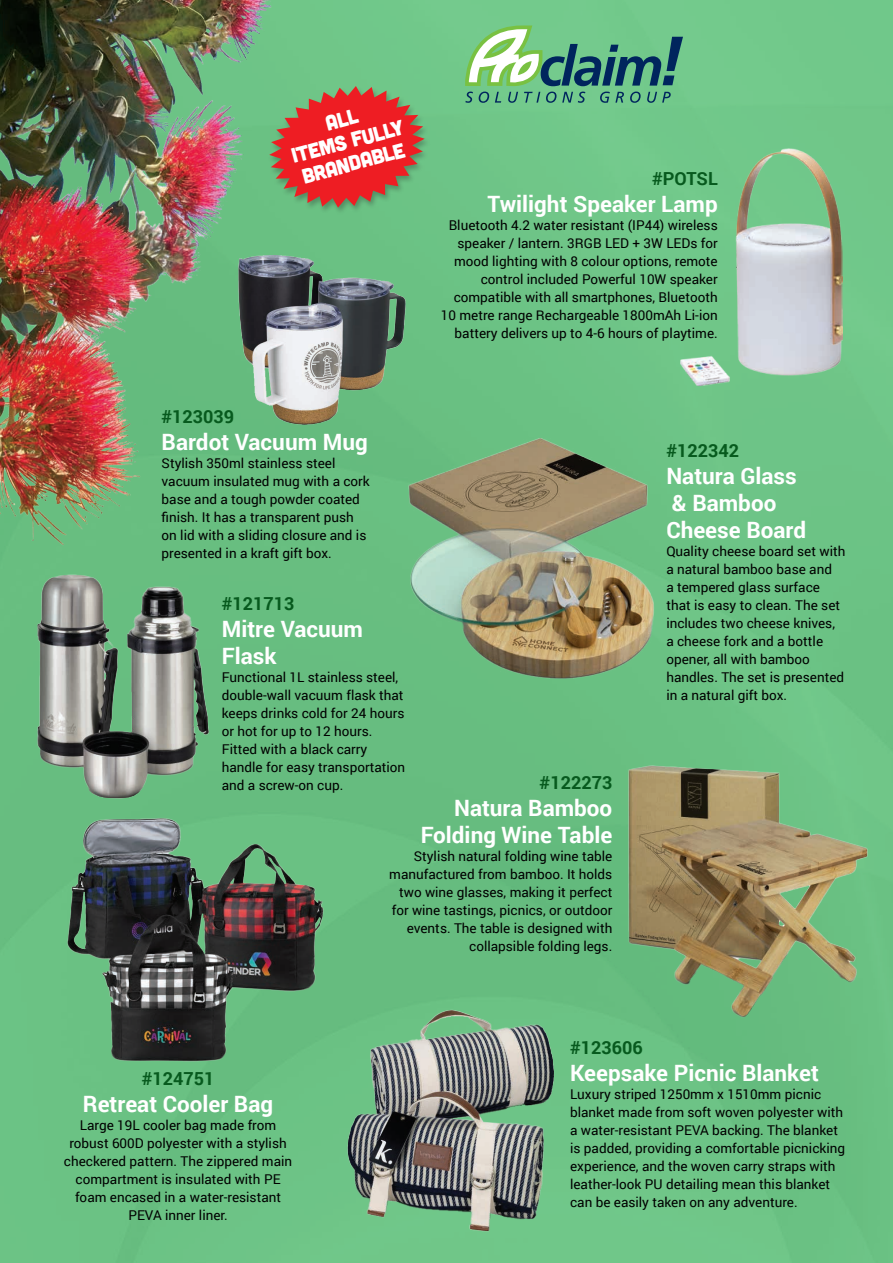
<style>
.page{position:relative;width:893px;height:1263px;background:#6bc284}
.page>*{position:absolute;margin:0;border:0;box-sizing:border-box;transform-origin:0 0}
.Product_Heading{font:700 22.5px/27px "Roboto";color:#fff}
.t1{font:21px/22.5px "Cubano";color:#fff;text-align:center}
.Product_Code{font:700 18px "Roboto";color:#075a1e}
.Product_Description{font:13.5px/18px "Roboto";color:#000}
</style>
<div class="page">
<img style="left:0;top:0;width:296px;height:553px">
<img style="left:37px;top:574px;width:172px;height:226px">
<img style="left:67px;top:817px;width:256px;height:245px">
<img style="left:347px;top:1009px;width:207px;height:223px">
<img style="left:238px;top:255px;width:167px;height:169px">
<img style="left:408px;top:438px;width:247px;height:241px">
<img style="left:628px;top:765px;width:240px;height:253px">
<img style="left:680px;top:149px;width:163px;height:237px">
<div style="left:267px;top:86px;width:164px;height:129px;background:#6bc385"></div>
<svg style="left:269px;top:86px;width:156px;height:122px"></svg>
<svg style="left:465px;top:26px;width:218px;height:60px;background:#70b08a"></svg>
<svg style="left:465px;top:92px;width:8px;height:11px"></svg>
<svg style="left:479px;top:92px;width:10px;height:11px"></svg>
<svg style="left:495px;top:92px;width:6px;height:11px"></svg>
<svg style="left:508px;top:92px;width:10px;height:11px"></svg>
<svg style="left:524px;top:92px;width:16px;height:11px"></svg>
<svg style="left:546px;top:92px;width:10px;height:11px"></svg>
<svg style="left:562px;top:92px;width:23px;height:11px"></svg>
<svg style="left:600px;top:92px;width:24px;height:11px"></svg>
<svg style="left:630px;top:92px;width:11px;height:11px"></svg>
<svg style="left:647px;top:92px;width:24px;height:11px"></svg>
<p class="t1" style="left:283px;top:123px;width:117px;rotate:-15deg">All<br>Items Fully<br>Brandable</p>
<p class="Product_Code" style="left:652px;top:166px;width:67px">#POTSL</p>
<p class="Product_Heading" style="left:487px;top:189px;width:232px">Twilight Speaker Lamp</p>
<p class="Product_Description" style="left:441px;top:215px;width:278px;text-align:right">Bluetooth 4.2 water resistant (IP44) wireless speaker / lantern. 3RGB LED + 3W LEDs for mood lighting with 8 colour options, remote control included Powerful 10W speaker compatible with all smartphones, Bluetooth 10 metre range Rechargeable 1800mAh Li-ion battery delivers up to 4-6 hours of playtime.</p>
<p class="Product_Code" style="left:162px;top:404px;width:74px">#123039</p>
<p class="Product_Heading" style="left:162px;top:427px;width:208px">Bardot Vacuum Mug</p>
<p class="Product_Description" style="left:162px;top:453px;width:210px">Stylish 350ml stainless steel vacuum insulated mug with a cork base and a tough powder coated finish. It has a transparent push on lid with a sliding closure and is presented in a kraft gift box.</p>
<p class="Product_Code" style="left:222px;top:591px;width:74px">#121713</p>
<p class="Product_Heading" style="left:222px;top:614px;width:143px">Mitre Vacuum<br>Flask</p>
<p class="Product_Description" style="left:222px;top:668px;width:185px">Functional 1L stainless steel, double-wall vacuum flask that keeps drinks cold for 24 hours or hot for up to 12 hours.<br>Fitted with a black carry handle for easy transportation and a screw-on cup.</p>
<p class="Product_Code" style="left:540px;top:769px;width:74px">#122273</p>
<p class="Product_Heading" style="left:421px;top:793px;width:193px;text-align:right">Natura Bamboo<br>Folding Wine Table</p>
<p class="Product_Description" style="left:389px;top:846px;width:225px;text-align:right">Stylish natural folding wine table manufactured from bamboo. It holds two wine glasses, making it perfect for wine tastings, picnics, or outdoor events. The table is designed with collapsible folding legs.</p>
<p class="Product_Code" style="left:666px;top:438px;width:74px">#122342</p>
<p class="Product_Heading" style="left:666px;top:461px;width:141px">Natura Glass &amp; Bamboo<br>Cheese Board</p>
<p class="Product_Description" style="left:666px;top:542px;width:181px">Quality cheese board set with a natural bamboo base and<br>a tempered glass surface that is easy to clean. The set includes two cheese knives, a cheese fork and a bottle opener, all with bamboo handles. The set is presented in a natural gift box.</p>
<p class="Product_Code" style="left:142px;top:1066px;width:74px">#124751</p>
<p class="Product_Heading" style="left:83px;top:1090px;width:192px">Retreat Cooler Bag</p>
<p class="Product_Description" style="left:64px;top:1116px;width:230px;text-align:center">Large 19L cooler bag made from robust 600D polyester with a stylish checkered pattern. The zippered main compartment is insulated with PE foam encased in a water-resistant<br>PEVA inner liner.</p>
<p class="Product_Code" style="left:570px;top:1034px;width:74px">#123606</p>
<p class="Product_Heading" style="left:570px;top:1058px;width:250px">Keepsake Picnic Blanket</p>
<p class="Product_Description" style="left:570px;top:1084px;width:277px">Luxury striped 1250mm x 1510mm picnic blanket made from soft woven polyester with a water-resistant PEVA backing. The blanket is padded, providing a comfortable picnicking experience, and the woven carry straps with leather-look PU detailing mean this blanket can be easily taken on any adventure.</p>
</div>
